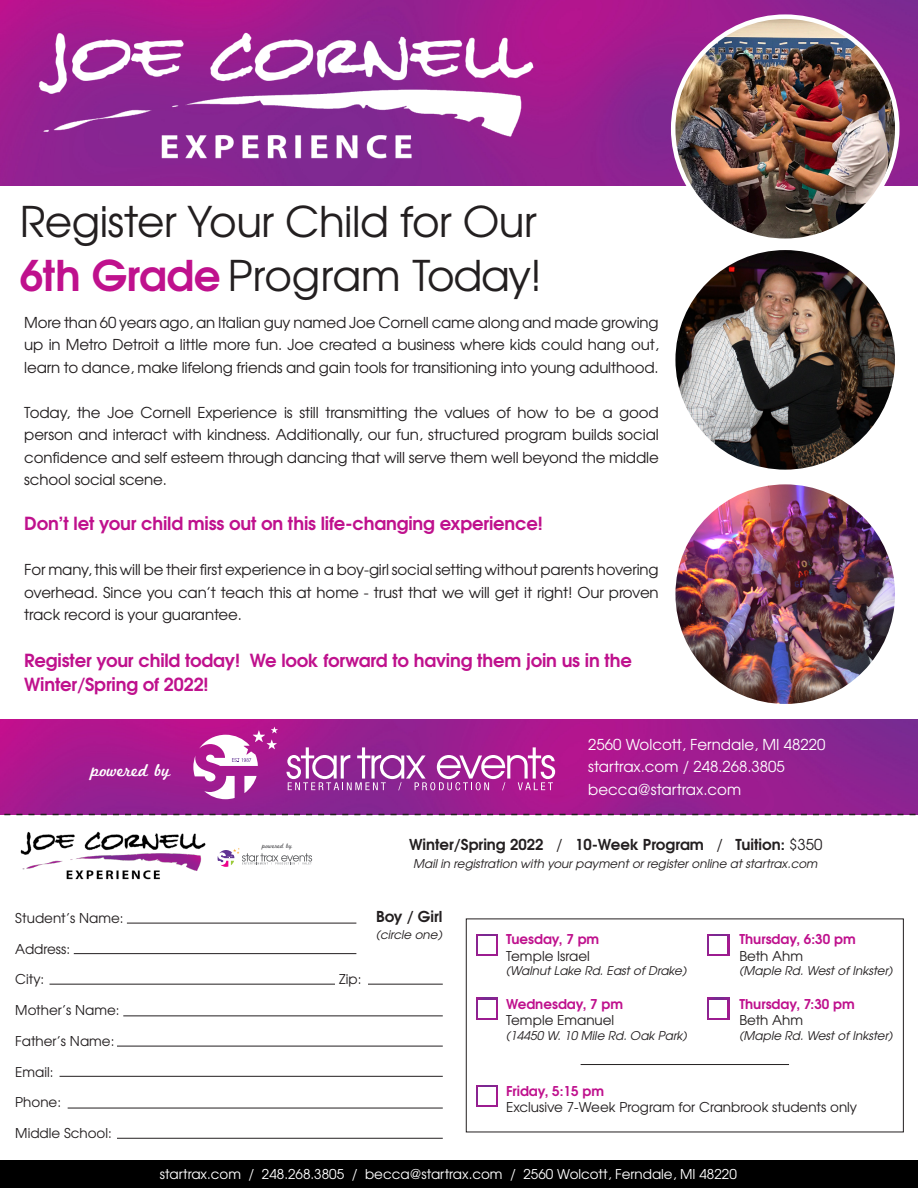
<style>
.page{position:relative;width:918px;height:1188px;background:#fff}
.page>*{position:absolute;margin:0;border:0;box-sizing:border-box;transform-origin:0 0}
.t1{font:42.15px "Te X Gyre Adventor";letter-spacing:-.01em;color:#231f20}
.t2{font:42.15px "Te X Gyre Adventor";letter-spacing:-.03em;color:#231f20}
.t3{font:700 18px "Te X Gyre Adventor";letter-spacing:-.01em;color:#bf118d}
.t4{font:18px "Marketing Script";color:#fff}
.t5{font:15px/22.5px "Te X Gyre Adventor";letter-spacing:-.01em;color:#231f20;text-align:justify}
.t6{font:15px "Te X Gyre Adventor";color:#fff}
.t7{font:700 15px "Te X Gyre Adventor";color:#231f20}
.t8{font:13.5px "Te X Gyre Adventor";color:#231f20}
.t9{font:13.5px "Te X Gyre Adventor";color:#fff}
.t10{font:700 13.5px "Te X Gyre Adventor";color:#bf118d}
.t11{font:italic 12px "Te X Gyre Adventor";color:#231f20}
.t12{font:6.75px "Marketing Script";color:#5f5f62}
.s1{font-weight:700;color:#bf118d}
.s2{font-weight:400}
</style>
<div class="page">
<img style="left:0;top:0;width:918px;height:185px">
<div style="left:0;top:1160px;width:918px;height:28px;background:#000"></div>
<img style="left:0;top:719px;width:918px;height:95px">
<img style="left:10px;top:15px;width:532px;height:161px">
<svg style="left:0;top:814px;width:918px;height:1px"></svg>
<svg style="left:286px;top:747px;width:269px;height:43px;background:#b153aa"></svg>
<svg style="left:193px;top:727px;width:85px;height:72px"></svg>
<img style="left:20px;top:831px;width:186px;height:49px">
<svg style="left:218px;top:848px;width:94px;height:19px"></svg>
<hr style="left:127px;top:923px;width:229px;height:1px;background:#231f20">
<hr style="left:74px;top:953px;width:282px;height:1px;background:#231f20">
<hr style="left:50px;top:984px;width:393px;height:1px;background:#231f20">
<hr style="left:123px;top:1016px;width:320px;height:1px;background:#231f20">
<hr style="left:117px;top:1046px;width:326px;height:1px;background:#231f20">
<hr style="left:60px;top:1076px;width:383px;height:1px;background:#231f20">
<hr style="left:68px;top:1108px;width:375px;height:1px;background:#231f20">
<hr style="left:117px;top:1138px;width:326px;height:1px;background:#231f20">
<div style="left:335px;top:976px;width:33px;height:28px;background:#fff"></div>
<img style="left:673px;top:17px;width:224px;height:224px;border-radius:112px">
<img style="left:673px;top:248px;width:224px;height:224px;border-radius:112px">
<img style="left:676px;top:485px;width:219px;height:218px">
<div style="left:466px;top:919px;width:438px;height:213px;border:1px solid #231f20"></div>
<img style="left:476px;top:934px;width:22px;height:22px">
<div style="left:479px;top:936px;width:17px;height:17px;background:#fff"></div>
<img style="left:476px;top:998px;width:22px;height:22px">
<div style="left:479px;top:1000px;width:17px;height:17px;background:#fff"></div>
<img style="left:476px;top:1085px;width:22px;height:22px">
<div style="left:479px;top:1088px;width:17px;height:17px;background:#fff"></div>
<img style="left:708px;top:934px;width:21px;height:22px">
<div style="left:710px;top:936px;width:17px;height:17px;background:#fff"></div>
<img style="left:708px;top:998px;width:21px;height:22px">
<div style="left:710px;top:1000px;width:17px;height:17px;background:#fff"></div>
<hr style="left:581px;top:1064px;width:208px;height:1px;background:#231f20">
<p class="t1" style="left:20px;top:188px;width:519px">Register Your Child for Our</p>
<p class="t2" style="left:20px;top:242px;width:524px"><span class="s1">6th Grade</span> Program Today!</p>
<p class="t5" style="left:24px;top:310px;width:636px">More than 60 years ago, an Italian guy named Joe Cornell came along and made growing up in Metro Detroit a little more fun. Joe created a business where kids could hang out, learn to dance, make lifelong friends and gain tools for transitioning into young adulthood.</p>
<p class="t5" style="left:24px;top:400px;width:636px">Today, the Joe Cornell Experience is still transmitting the values of how to be a good person and interact with kindness. Additionally, our fun, structured program builds social confidence and self esteem through dancing that will serve them well beyond the middle school social scene.</p>
<p class="t3" style="left:24px;top:508px;width:520px">Don’t let your child miss out on this life-changing experience!</p>
<p class="t5" style="left:24px;top:557px;width:636px">For many, this will be their first experience in a boy-girl social setting without parents hovering overhead. Since you can’t teach this at home - trust that we will get it right! Our proven track record is your guarantee.</p>
<p class="t3" style="left:24px;top:644px;width:609px">Register your child today! We look forward to having them join us in the</p>
<p class="t3" style="left:24px;top:668px;width:186px">Winter/Spring of 2022!</p>
<p class="t4" style="left:91px;top:759px;width:81px">powered by</p>
<p class="t6" style="left:588px;top:732px;width:239px">2560 Wolcott, Ferndale, MI 48220</p>
<p class="t6" style="left:588px;top:755px;width:198px">startrax.com / 248.268.3805</p>
<p class="t6" style="left:588px;top:777px;width:154px">becca@startrax.com</p>
<p class="t12" style="left:262px;top:841px;width:32px">powered by</p>
<p class="t8" style="left:15px;top:907px;width:110px">Student’s Name:</p>
<p class="t8" style="left:15px;top:938px;width:56px">Address:</p>
<p class="t8" style="left:15px;top:969px;width:30px">City:</p>
<p class="t8" style="left:339px;top:969px;width:24px">Zip:</p>
<p class="t8" style="left:15px;top:1000px;width:106px">Mother’s Name:</p>
<p class="t8" style="left:15px;top:1030px;width:101px">Father’s Name:</p>
<p class="t8" style="left:15px;top:1061px;width:40px">Email:</p>
<p class="t8" style="left:15px;top:1092px;width:47px">Phone:</p>
<p class="t8" style="left:15px;top:1123px;width:98px">Middle School:</p>
<p class="t7" style="left:409px;top:832px;width:415px">Winter/Spring 2022 <span class="s2">/</span> 10-Week Program <span class="s2">/</span> Tuition: <span class="s2">$350</span></p>
<p class="t11" style="left:414px;top:854px;width:406px">Mail in registration with your payment or register online at startrax.com</p>
<p class="t7" style="left:376px;top:904px;width:68px">Boy / Girl</p>
<p class="t11" style="left:376px;top:925px;width:68px">(circle one)</p>
<p class="t10" style="left:506px;top:928px;width:95px">Tuesday, 7 pm</p>
<p class="t8" style="left:506px;top:945px;width:85px">Temple Israel</p>
<p class="t11" style="left:506px;top:961px;width:182px">(Walnut Lake Rd. East of Drake)</p>
<p class="t10" style="left:506px;top:993px;width:119px">Wednesday, 7 pm</p>
<p class="t8" style="left:506px;top:1010px;width:110px">Temple Emanuel</p>
<p class="t11" style="left:506px;top:1026px;width:183px">(14450 W. 10 Mile Rd. Oak Park)</p>
<p class="t10" style="left:740px;top:928px;width:118px">Thursday, 6:30 pm</p>
<p class="t8" style="left:740px;top:945px;width:65px">Beth Ahm</p>
<p class="t11" style="left:740px;top:961px;width:155px">(Maple Rd. West of Inkster)</p>
<p class="t10" style="left:740px;top:993px;width:117px">Thursday, 7:30 pm</p>
<p class="t8" style="left:740px;top:1010px;width:65px">Beth Ahm</p>
<p class="t11" style="left:740px;top:1026px;width:155px">(Maple Rd. West of Inkster)</p>
<p class="t10" style="left:506px;top:1080px;width:100px">Friday, 5:15 pm</p>
<p class="t8" style="left:506px;top:1097px;width:353px">Exclusive 7-Week Program for Cranbrook students only</p>
<p class="t9" style="left:160px;top:1163px;width:578px">startrax.com / 248.268.3805 / becca@startrax.com / 2560 Wolcott, Ferndale, MI 48220</p>
</div>
